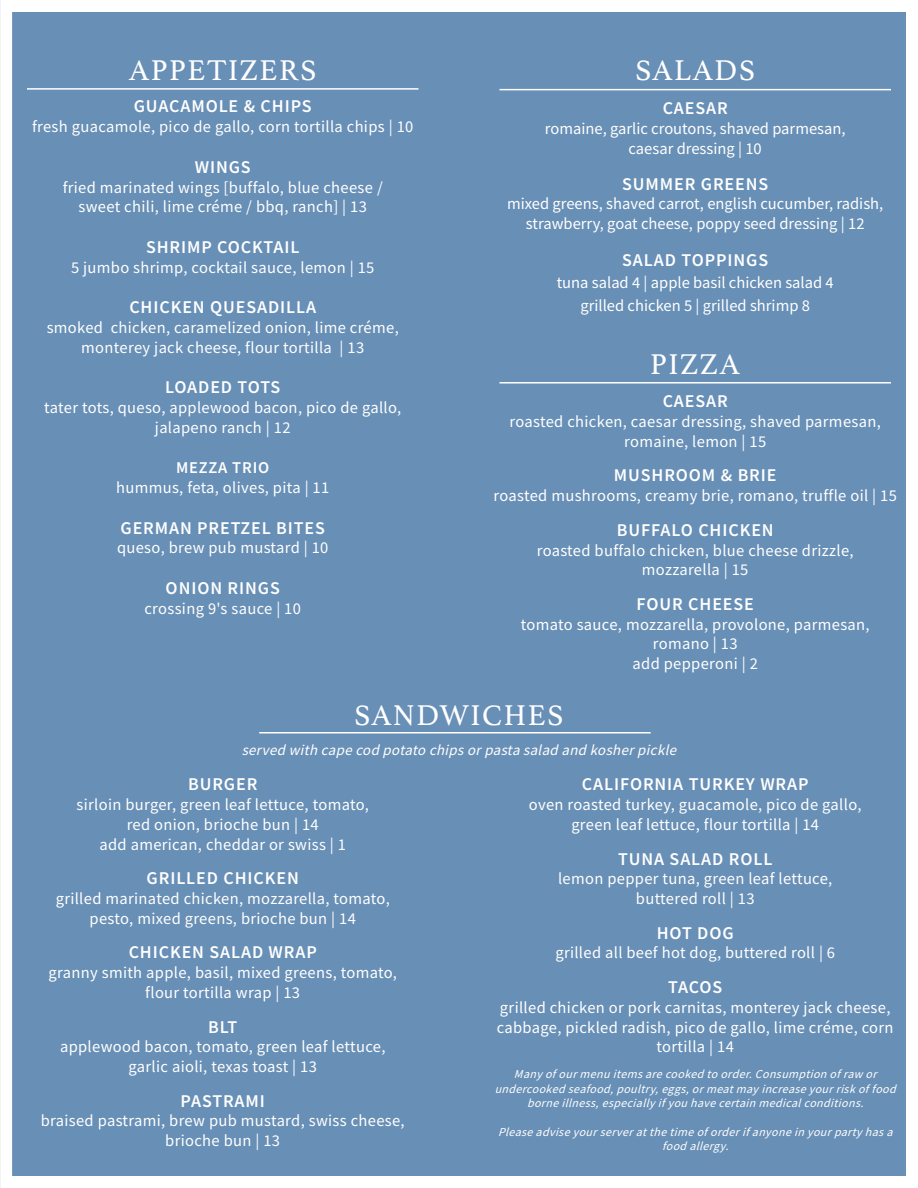
<style>
.page{position:relative;width:918px;height:1188px;background:#688fb6}
.page>*{position:absolute;margin:0;border:0;box-sizing:border-box;transform-origin:0 0}
.t1{font:30px "Athelas";letter-spacing:.05em;color:#fff}
.t2{font:600 18px "Source Sans Pro";letter-spacing:.05em;color:#fff}
.t3{font:600 18px "Source Sans Pro";letter-spacing:.03em;color:#fff}
.t4{font:16.5px/19.8px "Source Sans Pro";letter-spacing:.02em;color:#fff;text-align:center}
.t5{font:16.5px/19.8px "Source Sans Pro";color:#fff;text-align:center}
.t6{font:600 16.5px "Source Sans Pro";letter-spacing:.05em;color:#fff}
.t7{font:italic 15px "Source Sans Pro";color:#fff}
.t8{font:italic 12px/14.4px "Source Sans Pro";color:#fff;text-align:center}
</style>
<div class="page">
<hr style="left:27px;top:88px;width:391px;height:2px;background:#fff">
<hr style="left:500px;top:89px;width:391px;height:1px;background:#fff">
<hr style="left:500px;top:382px;width:391px;height:2px;background:#fff">
<hr style="left:259px;top:732px;width:392px;height:1px;background:#fff">
<div style="left:0;top:0;width:918px;height:1188px;border:12px solid #fff"></div>
<p class="t1" style="left:129px;top:47px;width:189px">APPETIZERS</p>
<p class="t2" style="left:134px;top:95px;width:179px">GUACAMOLE &amp; CHIPS</p>
<p class="t4" style="left:32px;top:117px;width:383px">fresh guacamole, pico de gallo, corn tortilla chips | 10</p>
<p class="t2" style="left:195px;top:155px;width:57px">WINGS</p>
<p class="t4" style="left:63px;top:177px;width:322px">fried marinated wings [buffalo, blue cheese /</p>
<p class="t4" style="left:79px;top:197px;width:290px">sweet chili, lime créme / bbq, ranch] | 13</p>
<p class="t2" style="left:146px;top:235px;width:155px">SHRIMP COCKTAIL</p>
<p class="t4" style="left:71px;top:257px;width:305px">5 jumbo shrimp, cocktail sauce, lemon | 15</p>
<p class="t2" style="left:129px;top:295px;width:188px">CHICKEN QUESADILLA</p>
<p class="t4" style="left:47px;top:318px;width:354px">smoked chicken, caramelized onion, lime créme, monterey jack cheese, flour tortilla | 13</p>
<p class="t3" style="left:165px;top:375px;width:117px">LOADED TOTS</p>
<p class="t4" style="left:44px;top:398px;width:359px">tater tots, queso, applewood bacon, pico de gallo, jalapeno ranch | 12</p>
<p class="t6" style="left:176px;top:457px;width:95px">MEZZA TRIO</p>
<p class="t4" style="left:116px;top:478px;width:215px">hummus, feta, olives, pita | 11</p>
<p class="t2" style="left:120px;top:516px;width:206px">GERMAN PRETZEL BITES</p>
<p class="t4" style="left:117px;top:538px;width:213px">queso, brew pub mustard | 10</p>
<p class="t2" style="left:166px;top:576px;width:116px">ONION RINGS</p>
<p class="t4" style="left:144px;top:598px;width:158px">crossing 9's sauce | 10</p>
<p class="t1" style="left:635px;top:47px;width:122px">SALADS</p>
<p class="t2" style="left:663px;top:96px;width:67px">CAESAR</p>
<p class="t5" style="left:545px;top:118px;width:302px">romaine, garlic croutons, shaved parmesan,</p>
<p class="t5" style="left:629px;top:138px;width:135px">caesar dressing | 10</p>
<p class="t2" style="left:622px;top:172px;width:148px">SUMMER GREENS</p>
<p class="t5" style="left:507px;top:194px;width:378px">mixed greens, shaved carrot, english cucumber, radish, strawberry, goat cheese, poppy seed dressing | 12</p>
<p class="t2" style="left:622px;top:248px;width:147px">SALAD TOPPINGS</p>
<p class="t5" style="left:557px;top:273px;width:279px">tuna salad 4 | apple basil chicken salad 4</p>
<p class="t5" style="left:580px;top:295px;width:231px">grilled chicken 5 | grilled shrimp 8</p>
<p class="t1" style="left:650px;top:341px;width:92px">PIZZA</p>
<p class="t2" style="left:663px;top:390px;width:67px">CAESAR</p>
<p class="t4" style="left:510px;top:412px;width:373px">roasted chicken, caesar dressing, shaved parmesan, romaine, lemon | 15</p>
<p class="t2" style="left:614px;top:464px;width:164px">MUSHROOM &amp; BRIE</p>
<p class="t4" style="left:494px;top:486px;width:405px">roasted mushrooms, creamy brie, romano, truffle oil | 15</p>
<p class="t2" style="left:617px;top:518px;width:159px">BUFFALO CHICKEN</p>
<p class="t4" style="left:537px;top:540px;width:318px">roasted buffalo chicken, blue cheese drizzle,</p>
<p class="t4" style="left:642px;top:560px;width:108px">mozzarella | 15</p>
<p class="t2" style="left:637px;top:592px;width:119px">FOUR CHEESE</p>
<p class="t4" style="left:521px;top:614px;width:350px">tomato sauce, mozzarella, provolone, parmesan,</p>
<p class="t4" style="left:653px;top:634px;width:86px">romano | 13</p>
<p class="t4" style="left:633px;top:654px;width:127px">add pepperoni | 2</p>
<p class="t1" style="left:354px;top:691px;width:211px">SANDWICHES</p>
<p class="t7" style="left:242px;top:741px;width:440px">served with cape cod potato chipsorpasta salad and kosherpickle</p>
<p class="t2" style="left:188px;top:773px;width:71px">BURGER</p>
<p class="t4" style="left:77px;top:795px;width:294px">sirloin burger, green leaf lettuce, tomato,</p>
<p class="t4" style="left:127px;top:815px;width:194px">red onion, brioche bun | 14</p>
<p class="t4" style="left:99px;top:834px;width:248px">add american, cheddar or swiss | 1</p>
<p class="t2" style="left:147px;top:867px;width:154px">GRILLED CHICKEN</p>
<p class="t4" style="left:56px;top:889px;width:336px">grilled marinated chicken, mozzarella, tomato,</p>
<p class="t4" style="left:90px;top:908px;width:268px">pesto, mixed greens, brioche bun | 14</p>
<p class="t2" style="left:129px;top:941px;width:190px">CHICKEN SALAD WRAP</p>
<p class="t4" style="left:48px;top:963px;width:350px">granny smith apple, basil, mixed greens, tomato,</p>
<p class="t4" style="left:145px;top:983px;width:156px">flour tortilla wrap | 13</p>
<p class="t2" style="left:208px;top:1015px;width:31px">BLT</p>
<p class="t4" style="left:60px;top:1037px;width:327px">applewood bacon, tomato, green leaf lettuce,</p>
<p class="t4" style="left:129px;top:1057px;width:190px">garlic aioli, texas toast | 13</p>
<p class="t2" style="left:181px;top:1089px;width:86px">PASTRAMI</p>
<p class="t4" style="left:41px;top:1111px;width:366px">braised pastrami, brew pub mustard, swiss cheese,</p>
<p class="t4" style="left:165px;top:1131px;width:116px">brioche bun | 13</p>
<p class="t2" style="left:582px;top:773px;width:228px">CALIFORNIA TURKEY WRAP</p>
<p class="t4" style="left:529px;top:795px;width:334px">oven roasted turkey, guacamole, pico de gallo,</p>
<p class="t4" style="left:571px;top:815px;width:249px">green leaf lettuce, flour tortilla | 14</p>
<p class="t2" style="left:618px;top:847px;width:156px">TUNA SALAD ROLL</p>
<p class="t4" style="left:558px;top:869px;width:276px">lemon pepper tuna, green leaf lettuce,</p>
<p class="t4" style="left:636px;top:889px;width:120px">buttered roll | 13</p>
<p class="t2" style="left:657px;top:921px;width:79px">HOT DOG</p>
<p class="t4" style="left:555px;top:943px;width:281px">grilled all beef hot dog, buttered roll | 6</p>
<p class="t2" style="left:668px;top:975px;width:56px">TACOS</p>
<p class="t4" style="left:497px;top:997px;width:398px">grilled chicken or pork carnitas, monterey jack cheese, cabbage, pickled radish, pico de gallo, lime créme, corn tortilla | 14</p>
<p class="t8" style="left:495px;top:1067px;width:407px">Manyofourmenu itemsarecooked to order.Consumption ofraw or undercooked seafood,poultry,eggs,ormeatmayincreaseyourriskoffood borneillness,especiallyifyou havecertain medicalconditions.</p>
<p class="t8" style="left:498px;top:1125px;width:400px">Pleaseadviseyourserveratthetimeoforderifanyonein yourpartyhasa food allergy.</p>
</div>
